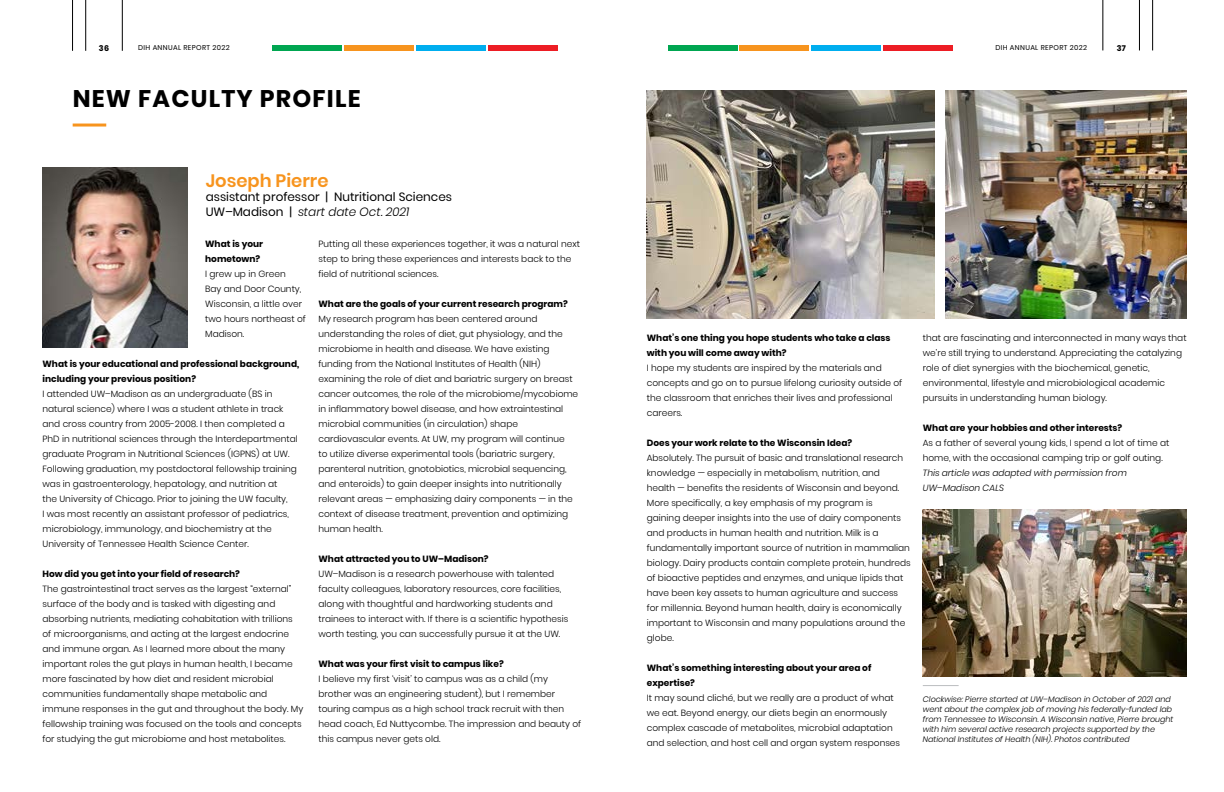
<style>
.page{position:relative;width:1224px;height:792px;background:#fff}
.page>*{position:absolute;margin:0;border:0;box-sizing:border-box;transform-origin:0 0}
.t1{font:700 24px "Poppins";letter-spacing:.05em;color:#000}
.t2{font:600 18px "Poppins";color:#f7941e}
.t3{font:12px/14.4px "Poppins";color:#000}
.t4{font:300 9px/15px "Poppins";color:#000}
.t5{font:700 9px/15px "Poppins";color:#000}
.t6{font:italic 300 9px/15px "Poppins";color:#000}
.t7{font:italic 300 8px/10px "Poppins";color:#000}
.t8{font:700 8px "Poppins";color:#000}
.t9{font:7px "Poppins";letter-spacing:.05em;color:#000}
.s1{font-weight:300;font-style:italic}
</style>
<div class="page">
<hr style="left:72px;top:0;width:1px;height:51px;background:#000">
<hr style="left:86px;top:0;width:1px;height:51px;background:#000">
<hr style="left:122px;top:0;width:1px;height:51px;background:#000">
<hr style="left:1139px;top:0;width:1px;height:50px;background:#000">
<hr style="left:1152px;top:0;width:1px;height:50px;background:#000">
<hr style="left:1103px;top:0;width:1px;height:50px;background:#000">
<div style="left:668px;top:45px;width:70px;height:6px;background:#00a651"></div>
<div style="left:739px;top:45px;width:70px;height:6px;background:#f7941e"></div>
<div style="left:811px;top:45px;width:70px;height:6px;background:#00aeef"></div>
<div style="left:883px;top:45px;width:70px;height:6px;background:#ed1d24"></div>
<div style="left:272px;top:45px;width:70px;height:6px;background:#00a651"></div>
<div style="left:344px;top:45px;width:70px;height:6px;background:#f7941e"></div>
<div style="left:416px;top:45px;width:70px;height:6px;background:#00aeef"></div>
<div style="left:488px;top:45px;width:69px;height:6px;background:#ed1d24"></div>
<hr style="left:73px;top:124px;width:33px;height:3px;background:#f7941e">
<img style="left:43px;top:168px;width:144px;height:180px">
<img style="left:647px;top:91px;width:288px;height:228px">
<img style="left:945px;top:91px;width:242px;height:228px">
<hr style="left:923px;top:685px;width:36px;height:1px;background:#bcbec0">
<img style="left:923px;top:509px;width:264px;height:167px">
<p class="t8" style="left:99px;top:43px;width:12px">36</p>
<p class="t9" style="left:138px;top:43px;width:93px">DIH ANNUAL REPORT 2022</p>
<p class="t9" style="left:995px;top:43px;width:93px">DIH ANNUAL REPORT 2022</p>
<p class="t8" style="left:1117px;top:43px;width:11px">37</p>
<h1 class="t1" style="left:73px;top:85px;width:289px">NEW FACULTY PROFILE</h1>
<h2 class="t2" style="left:206px;top:170px;width:124px">Joseph Pierre</h2>
<h3 class="t3" style="left:206px;top:190px;width:248px">assistant professor | Nutritional Sciences<br>UW–Madison | <span class="s1">start date Oct. 2021</span></h3>
<p class="t5" style="left:205px;top:236px;width:59px">What is your hometown?</p>
<p class="t4" style="left:205px;top:266px;width:102px">I grew up in Green<br>Bay and Door County,<br>Wisconsin, a little over two hours northeast of<br>Madison.</p>
<p class="t5" style="left:43px;top:356px;width:258px">What is your educational and professional background, including your previous position?</p>
<p class="t4" style="left:43px;top:386px;width:257px">I attended UW–Madison as an undergraduate (BS in natural science) where I was a student athlete in track and cross country from 2005-2008. I then completed a PhD in nutritional sciences through the Interdepartmental graduate Program in Nutritional Sciences (IGPNS) at UW.<br>Following graduation, my postdoctoral fellowship training was in gastroenterology, hepatology, and nutrition at<br>the University of Chicago. Prior to joining the UW faculty,<br>I was most recently an assistant professor of pediatrics, microbiology, immunology, and biochemistry at the University of Tennessee Health Science Center.</p>
<p class="t5" style="left:43px;top:566px;width:199px">How did you get into your field of research?</p>
<p class="t4" style="left:43px;top:581px;width:262px">The gastrointestinal tract serves as the largest “external” surface of the body and is tasked with digesting and absorbing nutrients, mediating cohabitation with trillions of microorganisms, and acting at the largest endocrine and immune organ. As I learned more about the many important roles the gut plays in human health, I became more fascinated by how diet and resident microbial communities fundamentally shape metabolic and immune responses in the gut and throughout the body. My fellowship training was focused on the tools and concepts for studying the gut microbiome and host metabolites.</p>
<p class="t4" style="left:319px;top:236px;width:263px">Putting all these experiences together, it was a natural next step to bring these experiences and interests back to the field of nutritional sciences.</p>
<p class="t5" style="left:319px;top:296px;width:251px">What are the goals of your current research program?</p>
<p class="t4" style="left:319px;top:311px;width:261px">My research program has been centered around understanding the roles of diet, gut physiology, and the microbiome in health and disease. We have existing funding from the National Institutes of Health (NIH) examining the role of diet and bariatric surgery on breast cancer outcomes, the role of the microbiome/mycobiome in inflammatory bowel disease, and how extraintestinal microbial communities (in circulation) shape cardiovascular events. At UW, my program will continue<br>to utilize diverse experimental tools (bariatric surgery, parenteral nutrition, gnotobiotics, microbial sequencing, and enteroids) to gain deeper insights into nutritionally relevant areas — emphasizing dairy components — in the context of disease treatment, prevention and optimizing human health.</p>
<p class="t5" style="left:319px;top:551px;width:172px">What attracted you to UW–Madison?</p>
<p class="t4" style="left:319px;top:566px;width:251px">UW–Madison is a research powerhouse with talented faculty colleagues, laboratory resources, core facilities, along with thoughtful and hardworking students and trainees to interact with. If there is a scientific hypothesis worth testing, you can successfully pursue it at the UW.</p>
<p class="t5" style="left:319px;top:656px;width:187px">What was your first visit to campus like?</p>
<p class="t4" style="left:319px;top:671px;width:264px">I believe my first ‘visit’ to campus was as a child (my brother was an engineering student), but I remember touring campus as a high school track recruit with then head coach, Ed Nuttycombe. The impression and beauty of this campus never gets old.</p>
<p class="t5" style="left:647px;top:330px;width:245px">What’s one thing you hope students who take a class with you will come away with?</p>
<p class="t4" style="left:647px;top:360px;width:257px">I hope my students are inspired by the materials and concepts and go on to pursue lifelong curiosity outside of the classroom that enriches their lives and professional careers.</p>
<p class="t5" style="left:647px;top:435px;width:207px">Does your work relate to the Wisconsin Idea?</p>
<p class="t4" style="left:647px;top:450px;width:266px">Absolutely. The pursuit of basic and translational research knowledge — especially in metabolism, nutrition, and<br>health — benefits the residents of Wisconsin and beyond.<br>More specifically, a key emphasis of my program is<br>gaining deeper insights into the use of dairy components and products in human health and nutrition. Milk is a fundamentally important source of nutrition in mammalian biology. Dairy products contain complete protein, hundreds of bioactive peptides and enzymes, and unique lipids that have been key assets to human agriculture and success for millennia. Beyond human health, dairy is economically important to Wisconsin and many populations around the globe.</p>
<p class="t5" style="left:647px;top:660px;width:226px">What’s something interesting about your area of expertise?</p>
<p class="t4" style="left:647px;top:690px;width:255px">It may sound cliché, but we really are a product of what we eat. Beyond energy, our diets begin an enormously complex cascade of metabolites, microbial adaptation and selection, and host cell and organ system responses</p>
<p class="t4" style="left:923px;top:330px;width:265px">that are fascinating and interconnected in many ways that we’re still trying to understand. Appreciating the catalyzing role of diet synergies with the biochemical, genetic, environmental, lifestyle and microbiological academic pursuits in understanding human biology.</p>
<p class="t5" style="left:923px;top:420px;width:201px">What are your hobbies and other interests?</p>
<p class="t4" style="left:923px;top:435px;width:248px">As a father of several young kids, I spend a lot of time at home, with the occasional camping trip or golf outing.</p>
<p class="t6" style="left:923px;top:465px;width:206px">This article was adapted with permission from<br>UW–Madison CALS</p>
<p class="t7" style="left:923px;top:695px;width:252px">Clockwise: Pierre started at UW–Madison in October of 2021 and went about the complex job of moving his federally-funded lab from Tennessee to Wisconsin. A Wisconsin native, Pierre brought with him several active research projects supported by the National Institutes of Health (NIH). Photos contributed</p>
</div>
